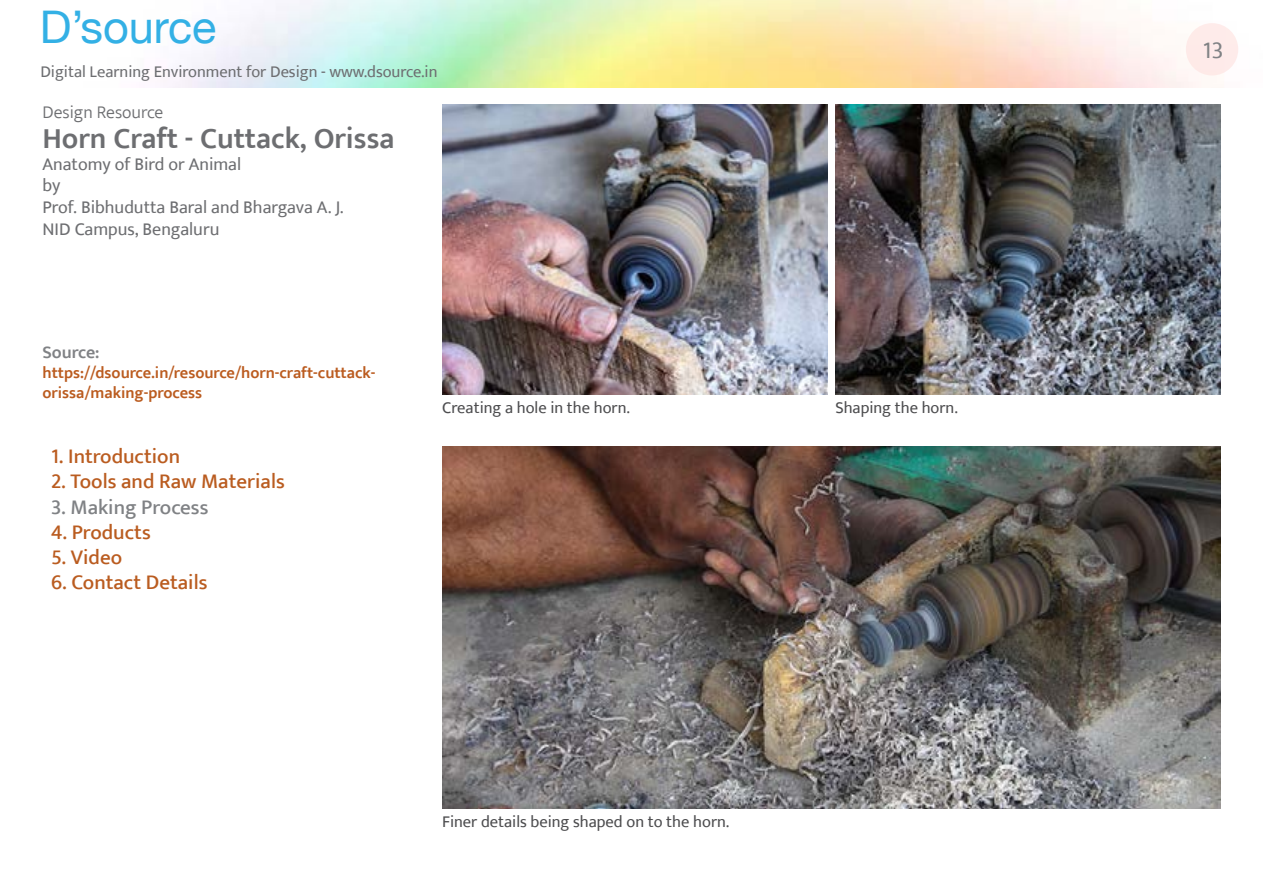
<style>
.page{position:relative;width:1263px;height:893px;background:#fff}
.page>*{position:absolute;margin:0;border:0;box-sizing:border-box;transform-origin:0 0}
.t1{font:45px "Helvetica Neue";color:#33b0e5}
.t2{font:600 30px "Ek Mukta";color:#6d6e71}
.t3{font:24px "Ek Mukta";color:#808285}
.t4{font:500 21px "Ek Mukta";color:#ba5c20}
.t5{font:500 21px "Ek Mukta";color:#808285}
.t6{font:18px/21.6px "Ek Mukta";color:#6d6e71}
.t7{font:300 18px "Ek Mukta";color:#6d6e71}
.t8{font:600 18px "Ek Mukta";color:#808285}
.t9{font:16.5px "Ek Mukta";color:#4d4d4f}
.t10{font:600 16.5px/19.8px "Ek Mukta";color:#bb5c20}
.t11{font:16.5px "Ek Mukta";color:#6d6e71}
</style>
<div class="page">
<div style="left:1186px;top:23px;width:52px;height:52px;background:#feebea;border-radius:50%"></div>
<img style="left:442px;top:105px;width:385px;height:289px">
<img style="left:835px;top:105px;width:385px;height:289px">
<img style="left:442px;top:446px;width:778px;height:363px">
<h1 class="t1" style="left:40px;top:0;width:178px">D’source</h1>
<p class="t11" style="left:40px;top:62px;width:399px">Digital Learning Environment for Design - www.dsource.in</p>
<p class="t7" style="left:43px;top:101px;width:122px">Design Resource</p>
<h2 class="t2" style="left:43px;top:120px;width:353px">Horn Craft - Cuttack, Orissa</h2>
<p class="t6" style="left:43px;top:153px;width:303px">Anatomy of Bird or Animal<br>by<br>Prof. Bibhudutta Baral and Bhargava A. J.<br>NID Campus, Bengaluru</p>
<p class="t8" style="left:43px;top:342px;width:59px">Source:</p>
<p class="t10" style="left:43px;top:363px;width:334px">https://dsource.in/resource/horn-craft-cuttack&shy;orissa/making-process</p>
<p class="t4" style="left:51px;top:444px;width:131px">1. Introduction</p>
<p class="t4" style="left:51px;top:469px;width:235px">2. Tools and Raw Materials</p>
<p class="t5" style="left:51px;top:494px;width:159px">3. Making Process</p>
<p class="t4" style="left:51px;top:519px;width:101px">4. Products</p>
<p class="t4" style="left:51px;top:544px;width:73px">5. Video</p>
<p class="t4" style="left:51px;top:570px;width:158px">6. Contact Details</p>
<p class="t9" style="left:442px;top:397px;width:189px">Creating a hole in the horn.</p>
<p class="t9" style="left:835px;top:397px;width:124px">Shaping the horn.</p>
<p class="t9" style="left:442px;top:812px;width:289px">Finer details being shaped on to the horn.</p>
<h3 class="t3" style="left:1203px;top:35px;width:22px">13</h3>
</div>
